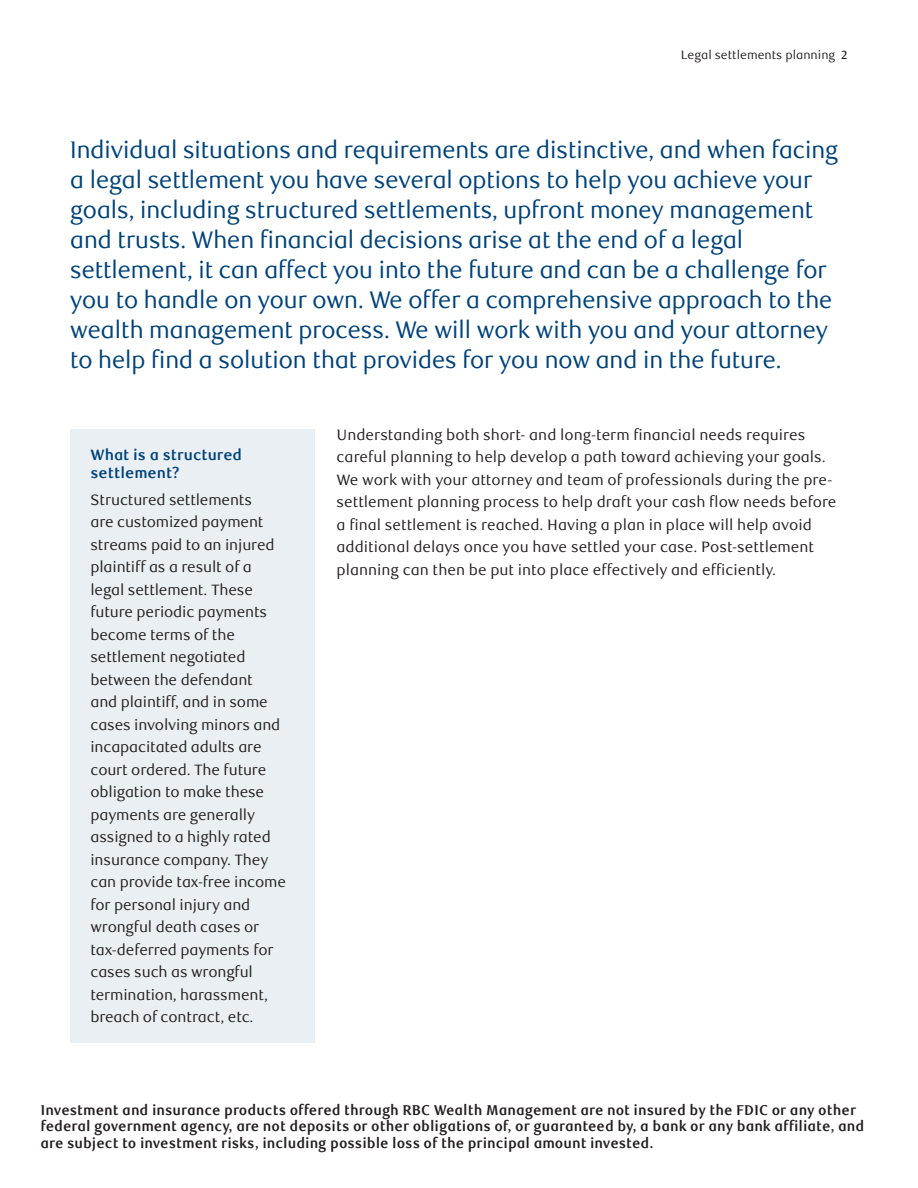
<style>
.page{position:relative;width:918px;height:1188px;background:#fff}
.page>*{position:absolute;margin:0;border:0;box-sizing:border-box;transform-origin:0 0}
.Brochure_Intro_Text_16_pt{font:24px/30px "RBC Display";color:#004279}
.Brochure_Body_Copy_10_15{font:15px/22.5px "RBC Text";letter-spacing:-.01em;color:#231f20}
.Brochure_Subtitle_Level_1{font:700 15px/18px "RBC Text";color:#004279}
.Factsheet_Disclosure{font:700 14.25px/16.5px "RBC Text Cond";color:#231f20}
.t1{font:12px "RBC Text";color:#231f20}
.s1{font-weight:500}
</style>
<div class="page">
<div style="left:70px;top:429px;width:245px;height:613px;background:#e9eff3"></div>
<p class="t1" style="left:681px;top:47px;width:168px">Legal settlements planning <span class="s1">2</span></p>
<p class="Brochure_Intro_Text_16_pt" style="left:70px;top:135px;width:769px">Individual situations and requirements are distinctive, and when facing a legal settlement you have several options to help you achieve your goals, including structured settlements, upfront money management and trusts. When financial decisions arise at the end of a legal settlement, it can affect you into the future and can be a challenge for you to handle on your own. We offer a comprehensive approach to the wealth management process. We will work with you and your attorney to help find a solution that provides for you now and in the future.</p>
<p class="Brochure_Subtitle_Level_1" style="left:90px;top:446px;width:153px">What is a structured settlement?</p>
<p class="Brochure_Body_Copy_10_15" style="left:90px;top:488px;width:197px">Structured settlements<br>are customized payment streams paid to an injured plaintiff as a result of a legal settlement. These future periodic payments become terms of the settlement negotiated between the defendant<br>and plaintiff, and in some cases involving minors and incapacitated adults are court ordered. The future obligation to make these payments are generally assigned to a highly rated insurance company. They can provide tax-free income for personal injury and wrongful death cases or tax-deferred payments for cases such as wrongful termination, harassment, breach of contract, etc.</p>
<p class="Brochure_Body_Copy_10_15" style="left:337px;top:423px;width:501px">Understanding both short- and long-term financial needs requires careful planning to help develop a path toward achieving your goals.<br>We work with your attorney and team of professionals during the pre&shy;settlement planning process to help draft your cash flow needs before a final settlement is reached. Having a plan in place will help avoid additional delays once you have settled your case. Post-settlement planning can then be put into place effectively and efficiently.</p>
<p class="Factsheet_Disclosure" style="left:40px;top:1102px;width:825px">Investment and insurance products offered through RBC Wealth Management are not insured by the FDIC or any other federal government agency, are not deposits or other obligations of, or guaranteed by, a bank or any bank affiliate, and are subject to investment risks, including possible loss of the principal amount invested.</p>
</div>
